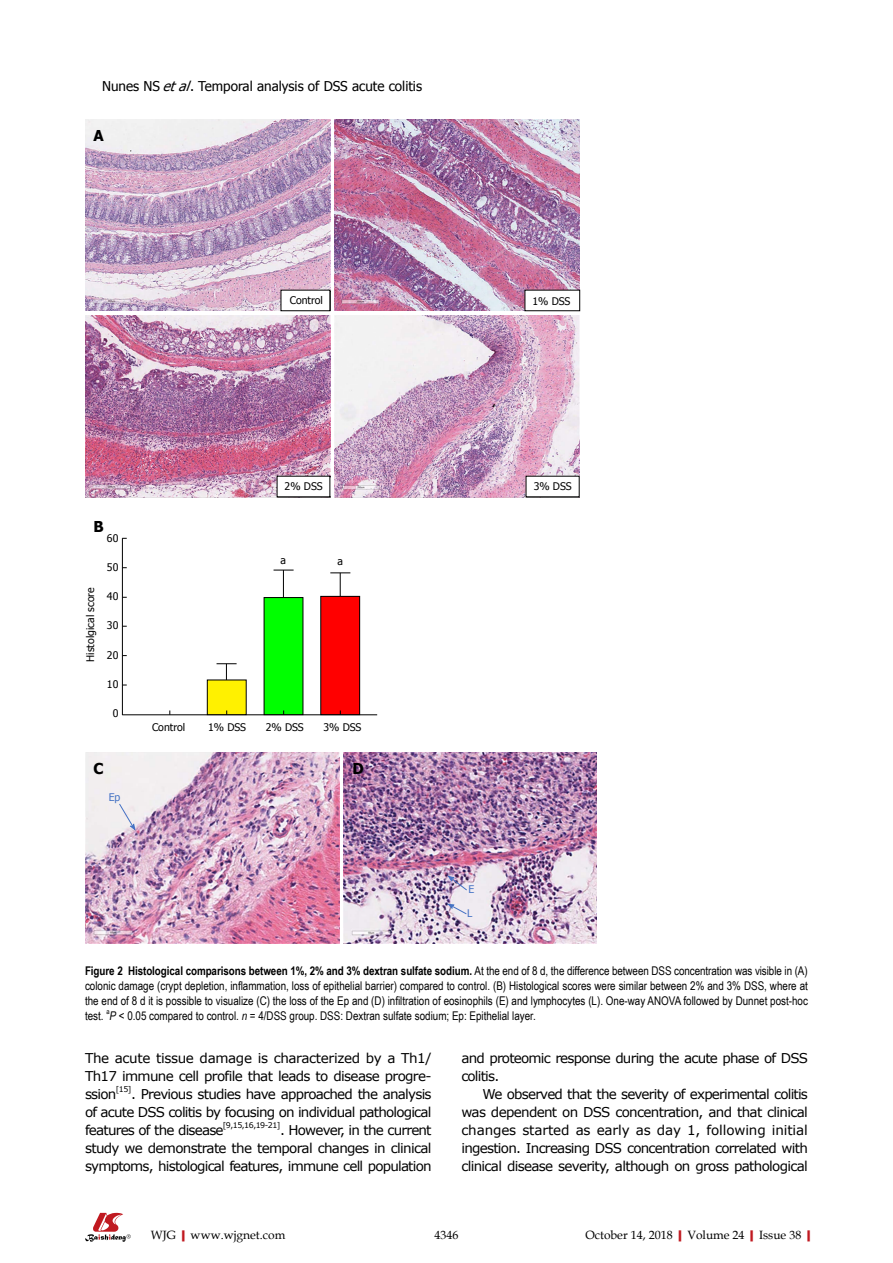
<style>
.page{position:relative;width:893px;height:1263px;background:#fff}
.page>*{position:absolute;margin:0;border:0;box-sizing:border-box;transform-origin:0 0}
.t1{font:700 15px "Tahoma";color:#000}
.t2{font:13.5px/18px "Verdana";letter-spacing:-.055em;color:#000;text-align:justify}
.t3{font:13.5px "Tahoma";color:#000}
.t4{font:13.5px "Verdana";letter-spacing:-.01em;color:#000}
.t5{font:12px/15px "Arial Narrow";color:#000;text-align:justify}
.t6{font:12px "Book Antiqua";color:#000}
.t7{font:10.5px "Tahoma";color:#000}
.t8{font:10.5px "Tahoma";color:#4472c4}
.t9{font:7.8px "Verdana";letter-spacing:-.06em;color:#000}
.t10{font:7.05px "Arial Narrow";color:#000}
.s1{font-style:italic}
.s2{font-weight:700}
.s3{font-weight:700;color:#c01920}
</style>
<div class="page">
<svg style="left:85px;top:1213px;width:46px;height:29px"></svg>
<img style="left:85px;top:119px;width:245px;height:192px">
<img style="left:334px;top:119px;width:246px;height:192px">
<img style="left:85px;top:315px;width:245px;height:182px">
<img style="left:334px;top:315px;width:245px;height:182px">
<div style="left:281px;top:290px;width:49px;height:21px;background:#fff"></div>
<div style="left:525px;top:290px;width:55px;height:21px;background:#fff"></div>
<div style="left:526px;top:476px;width:53px;height:21px;background:#fff"></div>
<div style="left:277px;top:476px;width:53px;height:21px;background:#fff"></div>
<hr style="left:122px;top:538px;width:1px;height:177px;background:#000">
<hr style="left:122px;top:714px;width:255px;height:1px;background:#000">
<div style="left:207px;top:680px;width:39px;height:35px;background:#fff100"></div>
<div style="left:207px;top:680px;width:39px;height:35px;border:1px solid #000"></div>
<div style="left:264px;top:597px;width:39px;height:118px;background:#0f0"></div>
<div style="left:321px;top:596px;width:39px;height:119px;background:#f00"></div>
<div style="left:321px;top:596px;width:39px;height:119px;border:1px solid #000"></div>
<svg style="left:217px;top:663px;width:20px;height:17px"></svg>
<svg style="left:274px;top:570px;width:20px;height:27px"></svg>
<svg style="left:330px;top:573px;width:20px;height:23px"></svg>
<img style="left:85px;top:752px;width:255px;height:191px">
<svg style="left:119px;top:803px;width:16px;height:27px"></svg>
<img style="left:344px;top:752px;width:253px;height:191px">
<svg style="left:448px;top:876px;width:19px;height:14px"></svg>
<svg style="left:448px;top:904px;width:19px;height:10px"></svg>
<p class="t3" style="left:102px;top:77px;width:322px">Nunes NS <span class="s1">etal</span>. Temporal analysis of DSS acute colitis</p>
<p class="t1" style="left:94px;top:125px;width:12px">A</p>
<p class="t7" style="left:290px;top:293px;width:35px">Control</p>
<p class="t7" style="left:532px;top:294px;width:39px">1% DSS</p>
<p class="t1" style="left:94px;top:516px;width:12px">B</p>
<p class="t7" style="left:83px;top:662px;width:76px;rotate:-90deg">Histolgical score</p>
<p class="t7" style="left:107px;top:531px;width:13px">60</p>
<p class="t7" style="left:107px;top:560px;width:13px">50</p>
<p class="t7" style="left:107px;top:589px;width:13px">40</p>
<p class="t7" style="left:107px;top:619px;width:13px">30</p>
<p class="t7" style="left:107px;top:648px;width:13px">20</p>
<p class="t7" style="left:107px;top:677px;width:13px">10</p>
<p class="t7" style="left:113px;top:706px;width:7px">0</p>
<p class="t1" style="left:94px;top:758px;width:12px">C</p>
<p class="t8" style="left:109px;top:790px;width:13px">Ep</p>
<p class="t7" style="left:285px;top:479px;width:39px">2% DSS</p>
<p class="t7" style="left:534px;top:479px;width:39px">3% DSS</p>
<p class="t7" style="left:280px;top:553px;width:7px">a</p>
<p class="t7" style="left:337px;top:555px;width:7px">a</p>
<p class="t7" style="left:152px;top:721px;width:35px">Control</p>
<p class="t7" style="left:208px;top:721px;width:39px">1% DSS</p>
<p class="t7" style="left:266px;top:721px;width:39px">2% DSS</p>
<p class="t7" style="left:324px;top:721px;width:39px">3% DSS</p>
<p class="t1" style="left:352px;top:758px;width:13px">D</p>
<p class="t8" style="left:468px;top:882px;width:7px">E</p>
<p class="t8" style="left:467px;top:906px;width:7px">L</p>
<p class="t5" style="left:85px;top:963px;width:724px"><span class="s2">Figure 2 Histological comparisons between 1%, 2% and 3% dextran sulfate sodium.</span> At the end of 8 d, the difference between DSS concentration was visible in (A) colonic damage (crypt depletion, inflammation, loss of epithelial barrier) compared to control. (B) Histological scores were similar between 2% and 3% DSS, where at the end of 8 d it is possible to visualize (C) the loss of the Ep and (D) infiltration of eosinophils (E) and lymphocytes (L). One-way ANOVA followed by Dunnet post-hoc test.</p>
<p class="t10" style="left:106px;top:1006px;width:5px">a</p>
<p class="t5" style="left:110px;top:1008px;width:428px"><span class="s1">P</span> &lt; 0.05 compared to control. <span class="s1">n</span> = 4/DSS group. DSS: Dextran sulfate sodium; Ep: Epithelial layer.</p>
<p class="t2" style="left:85px;top:1049px;width:348px">The acute tissue damage is characterized by a Th1/ Th17 immune cell profile that leads to disease progre&shy;ssion</p>
<p class="t9" style="left:116px;top:1084px;width:17px">[15]</p>
<p class="t2" style="left:85px;top:1085px;width:348px;text-indent:46px">. Previous studies have approached the analysis of acute DSS colitis by focusing on individual pathological features of the disease</p>
<p class="t9" style="left:223px;top:1120px;width:59px">[9,15,16,19-21]</p>
<p class="t2" style="left:85px;top:1121px;width:348px;text-indent:195px">. However, in the current study we demonstrate the temporal changes in clinical symptoms, histological features, immune cell population</p>
<p class="t2" style="left:461px;top:1049px;width:348px">and proteomic response during the acute phase of DSS</p>
<p class="t2" style="left:461px;top:1067px;width:39px">colitis.</p>
<p class="t2" style="left:483px;top:1085px;width:327px">We observed that the severity of experimental colitis</p>
<p class="t2" style="left:461px;top:1103px;width:348px">was dependent on DSS concentration, and that clinical</p>
<p class="t4" style="left:461px;top:1121px;width:348px">changes started as early as day 1, following initial</p>
<p class="t2" style="left:461px;top:1139px;width:348px">ingestion. Increasing DSS concentration correlated with</p>
<p class="t2" style="left:461px;top:1157px;width:348px">clinical disease severity, although on gross pathological</p>
<p class="t6" style="left:151px;top:1226px;width:136px">WJG<span class="s3">|</span>www.wjgnet.com</p>
<p class="t6" style="left:434px;top:1226px;width:25px">4346</p>
<p class="t6" style="left:585px;top:1226px;width:232px">October 14, 2018<span class="s3">|</span>Volume 24<span class="s3">|</span>Issue 38<span class="s3">|</span></p>
</div>
